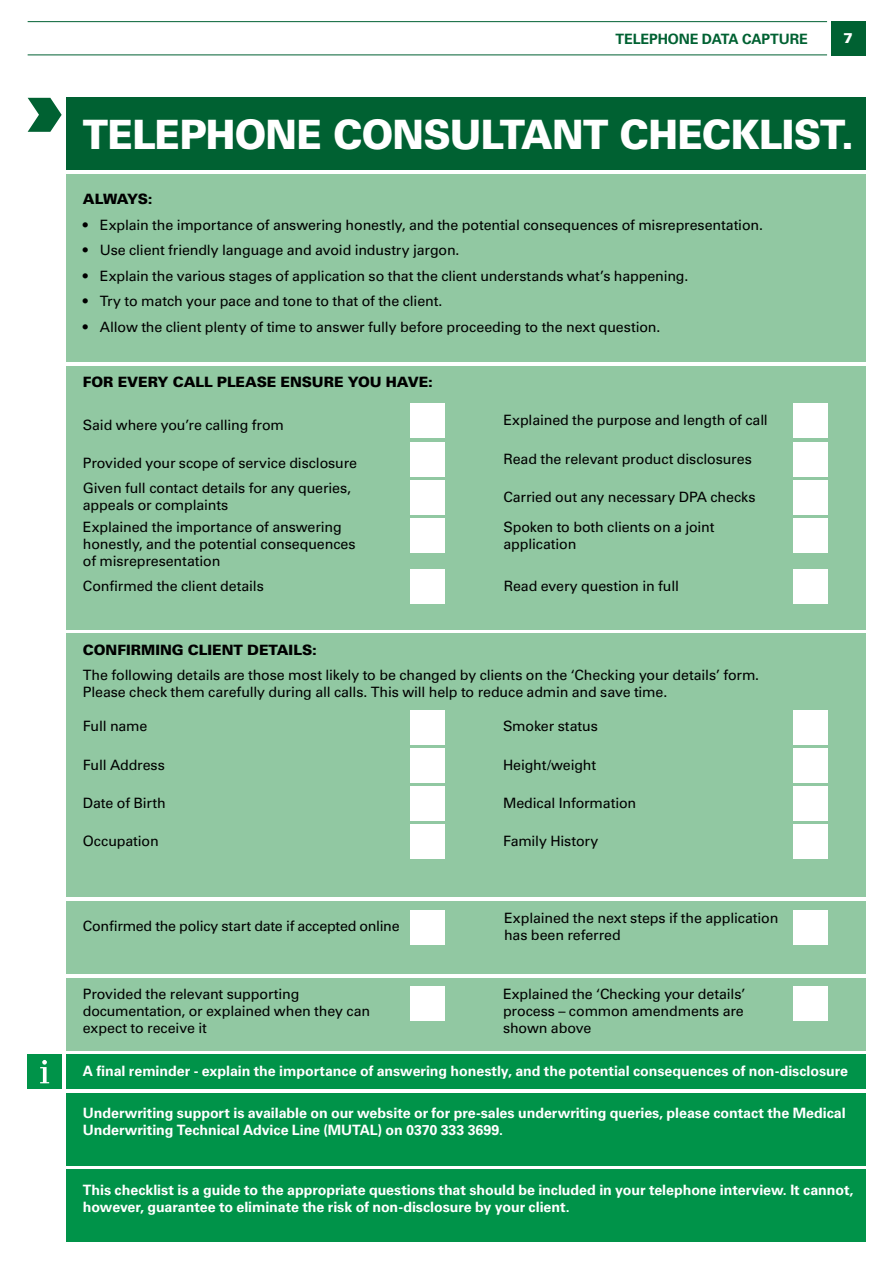
<style>
.page{position:relative;width:893px;height:1263px;background:#fff}
.page>*{position:absolute;margin:0;border:0;box-sizing:border-box;transform-origin:0 0}
.t1{font:900 40.5px "Univers LT";letter-spacing:-.02em;color:#fff;scale:.94 1}
.t2{font:14.25px/17px "Univers LT";letter-spacing:-.01em;color:#000}
.t3{font:700 14.25px/17px "Univers LT";letter-spacing:-.005em;color:#fff}
.t4{font:900 14.25px "Univers LT";letter-spacing:-.005em;color:#000}
.t5{font:700 14.25px "Univers LT";letter-spacing:-.01em;color:#006132}
.t6{font:900 14.25px "Univers LT";color:#fff}
</style>
<div class="page">
<div style="left:831px;top:21px;width:34px;height:34px;background:#006132"></div>
<hr style="left:28px;top:21px;width:799px;height:1px;background:#006132">
<hr style="left:28px;top:55px;width:799px;height:1px;background:#006132">
<div style="left:66px;top:98px;width:799px;height:72px;background:#006132"></div>
<svg style="left:28px;top:98px;width:34px;height:34px"></svg>
<div style="left:66px;top:366px;width:799px;height:263px;background:#91c8a2"></div>
<div style="left:66px;top:174px;width:799px;height:187px;background:#91c8a2"></div>
<div style="left:66px;top:634px;width:799px;height:263px;background:#91c8a2"></div>
<div style="left:66px;top:901px;width:799px;height:73px;background:#91c8a2"></div>
<div style="left:66px;top:978px;width:799px;height:72px;background:#91c8a2"></div>
<div style="left:66px;top:1054px;width:799px;height:34px;background:#009349"></div>
<div style="left:410px;top:710px;width:34px;height:34px;background:#fff"></div>
<div style="left:793px;top:710px;width:34px;height:34px;background:#fff"></div>
<div style="left:793px;top:404px;width:34px;height:34px;background:#fff"></div>
<div style="left:410px;top:404px;width:34px;height:34px;background:#fff"></div>
<div style="left:410px;top:748px;width:34px;height:34px;background:#fff"></div>
<div style="left:793px;top:748px;width:34px;height:34px;background:#fff"></div>
<div style="left:793px;top:442px;width:34px;height:34px;background:#fff"></div>
<div style="left:410px;top:442px;width:34px;height:34px;background:#fff"></div>
<div style="left:410px;top:787px;width:34px;height:34px;background:#fff"></div>
<div style="left:793px;top:787px;width:34px;height:34px;background:#fff"></div>
<div style="left:793px;top:480px;width:34px;height:34px;background:#fff"></div>
<div style="left:410px;top:480px;width:34px;height:34px;background:#fff"></div>
<div style="left:410px;top:570px;width:34px;height:34px;background:#fff"></div>
<div style="left:793px;top:570px;width:34px;height:34px;background:#fff"></div>
<div style="left:410px;top:519px;width:34px;height:34px;background:#fff"></div>
<div style="left:793px;top:825px;width:34px;height:34px;background:#fff"></div>
<div style="left:410px;top:910px;width:34px;height:34px;background:#fff"></div>
<div style="left:793px;top:910px;width:34px;height:34px;background:#fff"></div>
<div style="left:793px;top:986px;width:34px;height:34px;background:#fff"></div>
<div style="left:410px;top:986px;width:34px;height:34px;background:#fff"></div>
<div style="left:793px;top:519px;width:34px;height:34px;background:#fff"></div>
<div style="left:410px;top:825px;width:34px;height:34px;background:#fff"></div>
<div style="left:28px;top:1054px;width:34px;height:34px;background:#009349"></div>
<svg style="left:40px;top:1060px;width:9px;height:23px"></svg>
<div style="left:66px;top:1169px;width:799px;height:73px;background:#009349"></div>
<div style="left:66px;top:1093px;width:799px;height:72px;background:#009349"></div>
<p class="t5" style="left:616px;top:30px;width:194px">TELEPHONE DATA CAPTURE</p>
<p class="t6" style="left:844px;top:28px;width:11px">7</p>
<h1 class="t1" style="left:83px;top:109px;width:822px">TELEPHONE CONSULTANT CHECKLIST.</h1>
<p class="t4" style="left:83px;top:190px;width:71px">ALWAYS:</p>
<p class="t2" style="left:83px;top:216px;width:682px">• Explain the importance of answering honestly, and the potential consequences of misrepresentation.</p>
<p class="t2" style="left:83px;top:242px;width:378px">• Use client friendly language and avoid industry jargon.</p>
<p class="t2" style="left:83px;top:267px;width:607px">• Explain the various stages of application so that the client understands what’s happening.</p>
<p class="t2" style="left:83px;top:293px;width:361px">• Try to match your pace and tone to that of the client.</p>
<p class="t2" style="left:83px;top:318px;width:579px">• Allow the client plenty of time to answer fully before proceeding to the next question.</p>
<p class="t4" style="left:83px;top:373px;width:351px">FOR EVERY CALL PLEASE ENSURE YOU HAVE:</p>
<p class="t2" style="left:83px;top:416px;width:203px">Said where you’re calling from</p>
<p class="t2" style="left:503px;top:412px;width:266px">Explained the purpose and length of call</p>
<p class="t2" style="left:83px;top:454px;width:276px">Provided your scope of service disclosure</p>
<p class="t2" style="left:503px;top:450px;width:250px">Read the relevant product disclosures</p>
<p class="t2" style="left:83px;top:480px;width:270px">Given full contact details for any queries, appeals or complaints</p>
<p class="t2" style="left:503px;top:482px;width:253px;line-height:29.7px">Carried out any necessary DPA checks<br>Spoken to both clients on a joint</p>
<p class="t2" style="left:503px;top:535px;width:74px">application</p>
<p class="t2" style="left:83px;top:518px;width:274px">Explained the importance of answering honestly, and the potential consequences of misrepresentation</p>
<p class="t2" style="left:83px;top:578px;width:182px">Confirmed the client details</p>
<p class="t2" style="left:504px;top:578px;width:177px">Read every question in full</p>
<p class="t4" style="left:83px;top:641px;width:235px">CONFIRMING CLIENT DETAILS:</p>
<p class="t2" style="left:83px;top:667px;width:678px">The following details are those most likely to be changed by clients on the ‘Checking your details’ form.<br>Please check them carefully during all calls. This will help to reduce admin and save time.</p>
<p class="t2" style="left:83px;top:718px;width:66px">Full name</p>
<p class="t2" style="left:83px;top:756px;width:83px">Full Address</p>
<p class="t2" style="left:83px;top:794px;width:84px">Date of Birth</p>
<p class="t2" style="left:83px;top:833px;width:77px">Occupation</p>
<p class="t2" style="left:503px;top:718px;width:96px">Smoker status</p>
<p class="t2" style="left:503px;top:756px;width:95px">Height/weight</p>
<p class="t2" style="left:503px;top:794px;width:135px">Medical Information</p>
<p class="t2" style="left:503px;top:833px;width:97px">Family History</p>
<p class="t2" style="left:83px;top:918px;width:318px">Confirmed the policy start date if accepted online</p>
<p class="t2" style="left:504px;top:909px;width:276px">Explained the next steps if the application has been referred</p>
<p class="t2" style="left:83px;top:986px;width:289px">Provided the relevant supporting documentation, or explained when they can expect to receive it</p>
<p class="t2" style="left:503px;top:986px;width:244px;text-align:justify">Explained the ‘Checking your details’ process – common amendments are shown above</p>
<p class="t3" style="left:83px;top:1062px;width:767px">A final reminder - explain the importance of answering honestly, and the potential consequences of non-disclosure</p>
<p class="t3" style="left:83px;top:1105px;width:764px">Underwriting support is available on our website or for pre-sales underwriting queries, please contact the Medical<br>Underwriting Technical Advice Line (MUTAL) on 0370 333 3699.</p>
<p class="t3" style="left:83px;top:1181px;width:772px">This checklist is a guide to the appropriate questions that should be included in your telephone interview. It cannot, however, guarantee to eliminate the risk of non-disclosure by your client.</p>
</div>
